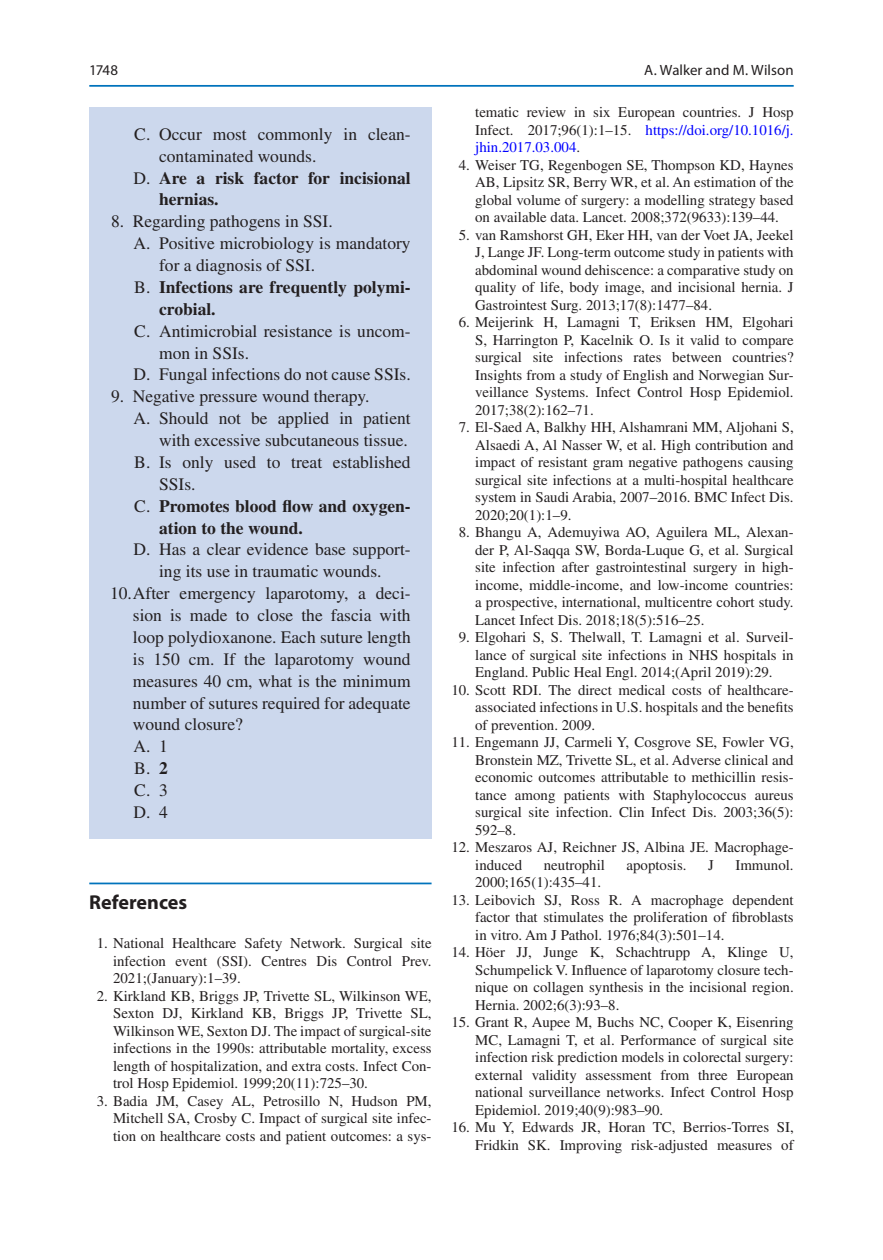
<style>
.page{position:relative;width:883px;height:1260px;background:#fff}
.page>*{position:absolute;margin:0;border:0;box-sizing:border-box;transform-origin:0 0}
.Ref_title{font:700 20.12px "Myriad Pro";color:#231f20}
.t1{font:17.5px/21.9px "Times LT Std";color:#231f20}
.t2{font:700 17.5px/21.9px "Times LT Std";color:#231f20}
.t3{font:14.88px/17.5px "Times LT Std";color:#231f20;text-align:justify}
.t4{font:14.88px "Myriad Pro";letter-spacing:.005em;color:#231f20}
.s1{font-weight:400}
.s2{font-weight:700}
.s3{color:#00f}
</style>
<div class="page">
<hr style="left:89px;top:883px;width:343px;height:1px;background:#0073bc">
<div style="left:89px;top:107px;width:343px;height:732px;background:#ccd8ed"></div>
<hr style="left:89px;top:85px;width:705px;height:2px;background:#0073bc">
<p class="t4" style="left:89px;top:61px;width:30px">1748</p>
<p class="t1" style="left:159px;top:123px;width:253px;text-indent:-25px">C. Occur most commonly in clean&shy;contaminated wounds.</p>
<p class="t2" style="left:159px;top:166px;width:253px;text-indent:-26px"><span class="s1">D.</span> Are a risk factor for incisional hernias.</p>
<p class="t1" style="left:111px;top:210px;width:223px">8. Regarding pathogens in SSI.</p>
<p class="t1" style="left:159px;top:232px;width:253px;text-indent:-26px">A. Positive microbiology is mandatory for a diagnosis of SSI.</p>
<p class="t2" style="left:159px;top:276px;width:253px;text-indent:-25px"><span class="s1">B.</span> Infections are frequently polymi&shy;crobial.</p>
<p class="t1" style="left:159px;top:320px;width:253px;text-indent:-25px">C. Antimicrobial resistance is uncom&shy;mon in SSIs.</p>
<p class="t1" style="left:133px;top:364px;width:279px">D. Fungal infections do not cause SSIs.</p>
<p class="t1" style="left:111px;top:385px;width:260px">9. Negative pressure wound therapy.</p>
<p class="t1" style="left:133px;top:407px;width:279px;text-align:right">A. Should not be applied in patient with excessive subcutaneous tissue.</p>
<p class="t1" style="left:159px;top:451px;width:253px;text-indent:-25px">B. Is only used to treat established<br>SSIs.</p>
<p class="t2" style="left:159px;top:495px;width:253px;text-indent:-25px"><span class="s1">C.</span> Promotes blood flow and oxygen&shy;ation to the wound.</p>
<p class="t1" style="left:133px;top:539px;width:279px;text-align:center">D. Has a clear evidence base support&shy;ing its use in traumatic wounds.</p>
<p class="t1" style="left:133px;top:582px;width:279px;text-align:justify;text-indent:-23px">10.After emergency laparotomy, a deci&shy;sion is made to close the fascia with loop polydioxanone. Each suture length is 150 cm. If the laparotomy wound measures 40 cm, what is the minimum number of sutures required for adequate wound closure?</p>
<p class="t1" style="left:133px;top:735px;width:36px">A. 1</p>
<p class="t1" style="left:134px;top:757px;width:35px">B. <span class="s2">2</span></p>
<p class="t1" style="left:134px;top:779px;width:35px">C. 3</p>
<p class="t1" style="left:133px;top:801px;width:36px">D. 4</p>
<p class="Ref_title" style="left:89px;top:889px;width:99px">References</p>
<p class="t3" style="left:113px;top:935px;width:320px;text-indent:-16px">1. National Healthcare Safety Network. Surgical site infection event (SSI). Centres Dis Control Prev.<br>2021;(January):1–39.</p>
<p class="t3" style="left:113px;top:987px;width:320px;text-indent:-16px">2. Kirkland KB, Briggs JP, Trivette SL, Wilkinson WE, Sexton DJ, Kirkland KB, Briggs JP, Trivette SL, Wilkinson WE, Sexton DJ. The impact of surgical-site infections in the 1990s: attributable mortality, excess length of hospitalization, and extra costs. Infect Con&shy;trol Hosp Epidemiol. 1999;20(11):725–30.</p>
<p class="t3" style="left:113px;top:1092px;width:320px;text-indent:-16px">3. Badia JM, Casey AL, Petrosillo N, Hudson PM, Mitchell SA, Crosby C. Impact of surgical site infec&shy;tion on healthcare costs and patient outcomes: a sys-</p>
<p class="t4" style="left:644px;top:61px;width:151px">A. Walker and M. Wilson</p>
<p class="t3" style="left:475px;top:103px;width:320px">tematic review in six European countries. J Hosp Infect. 2017;96(1):1–15. <span class="s3">https://doi.org/10.1016/j. jhin.2017.03.004</span>.</p>
<p class="t3" style="left:475px;top:156px;width:320px;text-indent:-16px">4. Weiser TG, Regenbogen SE, Thompson KD, Haynes AB, Lipsitz SR, Berry WR, et al. An estimation of the global volume of surgery: a modelling strategy based on available data. Lancet. 2008;372(9633):139–44.</p>
<p class="t3" style="left:475px;top:226px;width:320px;text-indent:-16px">5. van Ramshorst GH, Eker HH, van der Voet JA, Jeekel J, Lange JF. Long-term outcome study in patients with abdominal wound dehiscence: a comparative study on quality of life, body image, and incisional hernia. J Gastrointest Surg. 2013;17(8):1477–84.</p>
<p class="t3" style="left:475px;top:313px;width:320px;text-indent:-16px">6. Meijerink H, Lamagni T, Eriksen HM, Elgohari S, Harrington P, Kacelnik O. Is it valid to compare surgical site infections rates between countries?<br>Insights from a study of English and Norwegian Sur&shy;veillance Systems. Infect Control Hosp Epidemiol.<br>2017;38(2):162–71.</p>
<p class="t3" style="left:475px;top:418px;width:320px;text-indent:-16px">7. El-Saed A, Balkhy HH, Alshamrani MM, Aljohani S, Alsaedi A, Al Nasser W, et al. High contribution and impact of resistant gram negative pathogens causing surgical site infections at a multi-hospital healthcare system in Saudi Arabia, 2007–2016. BMC Infect Dis.<br>2020;20(1):1–9.</p>
<p class="t3" style="left:475px;top:523px;width:320px;text-indent:-16px">8. Bhangu A, Ademuyiwa AO, Aguilera ML, Alexan&shy;der P, Al-Saqqa SW, Borda-Luque G, et al. Surgical site infection after gastrointestinal surgery in high&shy;income, middle-income, and low-income countries: a prospective, international, multicentre cohort study.<br>Lancet Infect Dis. 2018;18(5):516–25.</p>
<p class="t3" style="left:475px;top:628px;width:320px;text-indent:-16px">9. Elgohari S, S. Thelwall, T. Lamagni et al. Surveil&shy;lance of surgical site infections in NHS hospitals in England. Public Heal Engl. 2014;(April 2019):29.</p>
<p class="t3" style="left:475px;top:681px;width:320px;text-indent:-24px">10. Scott RDI. The direct medical costs of healthcare&shy;associated infections in U.S. hospitals and the benefits of prevention. 2009.</p>
<p class="t3" style="left:475px;top:733px;width:320px;text-indent:-24px">11. Engemann JJ, Carmeli Y, Cosgrove SE, Fowler VG, Bronstein MZ, Trivette SL, et al. Adverse clinical and economic outcomes attributable to methicillin resis&shy;tance among patients with Staphylococcus aureus surgical site infection. Clin Infect Dis. 2003;36(5):<br>592–8.</p>
<p class="t3" style="left:475px;top:838px;width:320px;text-indent:-24px">12. Meszaros AJ, Reichner JS, Albina JE. Macrophage&shy;induced</p>
<p class="t3" style="left:544px;top:856px;width:63px">neutrophil</p>
<p class="t3" style="left:627px;top:856px;width:61px">apoptosis.</p>
<p class="t3" style="left:708px;top:856px;width:7px">J</p>
<p class="t3" style="left:735px;top:856px;width:60px">Immunol.</p>
<p class="t3" style="left:475px;top:873px;width:128px">2000;165(1):435–41.</p>
<p class="t3" style="left:475px;top:891px;width:320px;text-indent:-24px">13. Leibovich SJ, Ross R. A macrophage dependent factor that stimulates the proliferation of fibroblasts in vitro. Am J Pathol. 1976;84(3):501–14.</p>
<p class="t3" style="left:475px;top:943px;width:320px;text-indent:-24px">14. Höer JJ, Junge K, Schachtrupp A, Klinge U, Schumpelick V. Influence of laparotomy closure tech&shy;nique on collagen synthesis in the incisional region.<br>Hernia. 2002;6(3):93–8.</p>
<p class="t3" style="left:475px;top:1013px;width:320px;text-indent:-24px">15. Grant R, Aupee M, Buchs NC, Cooper K, Eisenring MC, Lamagni T, et al. Performance of surgical site infection risk prediction models in colorectal surgery: external validity assessment from three European national surveillance networks. Infect Control Hosp Epidemiol. 2019;40(9):983–90.</p>
<p class="t3" style="left:451px;top:1118px;width:344px;text-align:right">16. Mu Y, Edwards JR, Horan TC, Berrios-Torres SI,<br>Fridkin SK. Improving risk-adjusted measures of</p>
</div>
